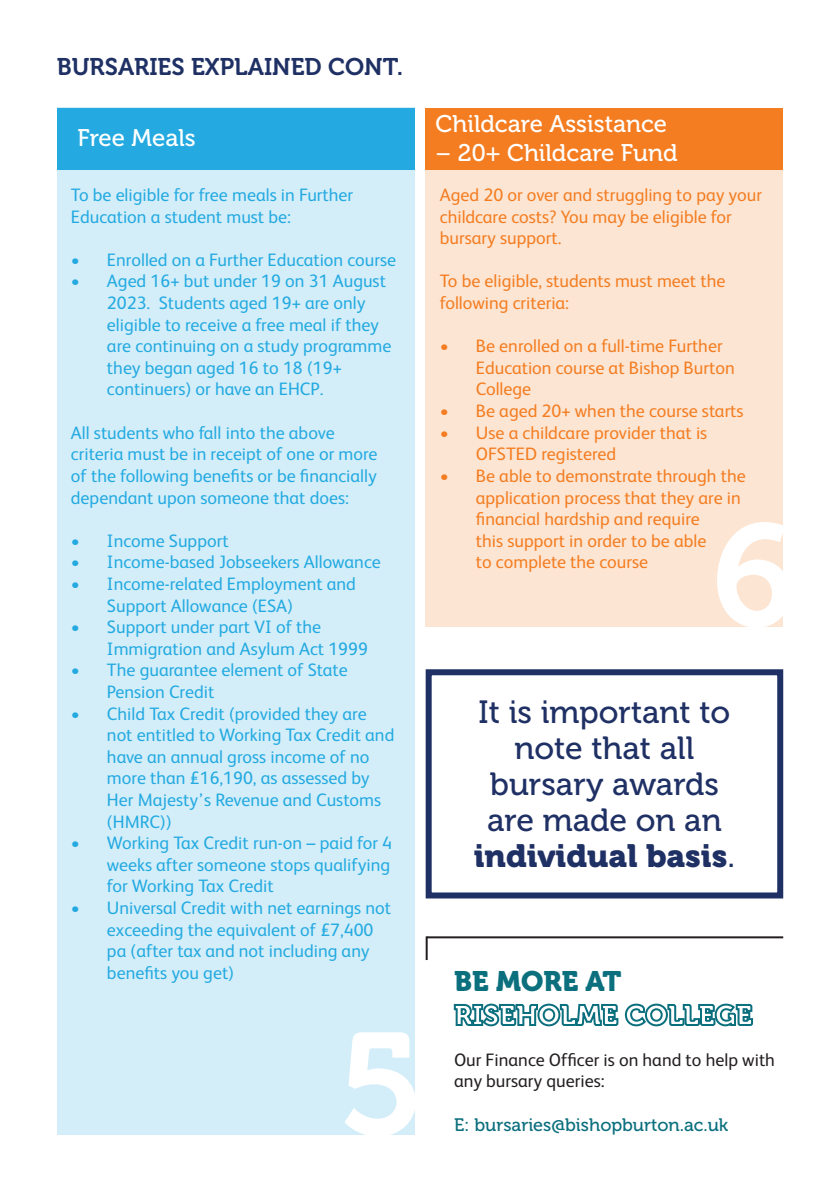
<style>
.page{position:relative;width:840px;height:1191px;background:#fff}
.page>*{position:absolute;margin:0;border:0;box-sizing:border-box;transform-origin:0 0}
.t1{font:144px "Museo 700";color:#fff}
.t2{font:32px/36px "Museo 500";color:#1f3064;text-align:center}
.t3{font:32px "Museo 900";color:#1f3064}
.t4{font:28px/33.6px "Museo 900";color:#0b6f7d}
.t5{font:24px "Museo 500";color:#fff}
.t6{font:24px "Museo 700";color:#1f3064}
.t7{font:18px/21.6px "FS Albert";color:#24aae1}
.t8{font:18px/21.6px "FS Albert";color:#f47d21}
.t9{font:18px/21.6px "FS Albert";color:#231f20}
.t10{font:18px "Museo 500";color:#0b6f7d}
.s1{font-family:"Museo 500"}
</style>
<div class="page">
<div style="left:425px;top:669px;width:357px;height:229px;border:6px solid #1f3064"></div>
<div style="left:57px;top:107px;width:357px;height:1027px;background:#d4eef9"></div>
<div style="left:425px;top:109px;width:357px;height:518px;background:#fce5d3"></div>
<div style="left:57px;top:109px;width:357px;height:61px;background:#24aae1"></div>
<div style="left:425px;top:109px;width:357px;height:61px;background:#f47d21"></div>
<hr style="left:426px;top:936px;width:356px;height:2px;background:#231f20">
<hr style="left:425px;top:936px;width:2px;height:24px;background:#231f20">
<p class="t6" style="left:57px;top:53px;width:347px">BURSARIES EXPLAINED CONT.</p>
<p class="t5" style="left:77px;top:125px;width:120px">Free Meals</p>
<p class="t7" style="left:71px;top:183px;width:284px">To be eligible for free meals in Further<br>Education a student must be:</p>
<p class="t7" style="left:71px;top:248px;width:326px">• Enrolled on a Further Education course</p>
<p class="t7" style="left:107px;top:269px;width:286px;text-indent:-36px">• Aged 16+ but under 19 on 31 August<br>2023. Students aged 19+ are only eligible to receive a free meal if they are continuing on a study programme they began aged 16 to 18 (19+ continuers) or have an EHCP.</p>
<p class="t7" style="left:71px;top:421px;width:308px">All students who fall into the above criteria must be in receipt of one or more of the following benefits or be financially dependant upon someone that does:</p>
<p class="t7" style="left:71px;top:529px;width:159px">• Income Support</p>
<p class="t7" style="left:71px;top:550px;width:311px">• Income-based Jobseekers Allowance</p>
<p class="t7" style="left:107px;top:572px;width:250px;text-indent:-36px">• Income-related Employment and<br>Support Allowance (ESA)</p>
<p class="t7" style="left:107px;top:615px;width:262px;text-indent:-36px">• Support under part VI of the<br>Immigration and Asylum Act 1999</p>
<p class="t7" style="left:107px;top:658px;width:242px;text-indent:-36px">• The guarantee element of State<br>Pension Credit</p>
<p class="t7" style="left:107px;top:701px;width:289px;text-indent:-36px">• Child Tax Credit (provided they are not entitled to Working Tax Credit and have an annual gross income of no more than £16,190, as assessed by<br>Her Majesty’s Revenue and Customs (HMRC))</p>
<p class="t7" style="left:107px;top:831px;width:286px;text-align:justify;text-indent:-36px">• Working Tax Credit run-on – paid for 4 weeks after someone stops qualifying for Working Tax Credit</p>
<p class="t7" style="left:107px;top:896px;width:285px;text-indent:-36px">• Universal Credit with net earnings not exceeding the equivalent of £7,400 pa (after tax and not including any benefits you get)</p>
<p class="t1" style="left:337px;top:1004px;width:87px">5</p>
<p class="t5" style="left:435px;top:110px;width:233px">Childcare Assistance</p>
<p class="t5" style="left:435px;top:139px;width:243px">– 20+ Childcare Fund</p>
<p class="t8" style="left:439px;top:183px;width:323px">Aged 20 or over and struggling to pay your childcare costs? You may be eligible for bursary support.</p>
<p class="t8" style="left:439px;top:269px;width:287px">To be eligible, students must meet the following criteria:</p>
<p class="t8" style="left:475px;top:334px;width:260px;text-indent:-36px">• Be enrolled on a full-time Further<br>Education course at Bishop Burton<br>College</p>
<p class="t8" style="left:439px;top:399px;width:305px">• Be aged 20+ when the course starts</p>
<p class="t8" style="left:475px;top:421px;width:233px;text-indent:-36px">• Use a childcare provider that is<br>OFSTED registered</p>
<p class="t8" style="left:475px;top:464px;width:271px;text-indent:-36px">• Be able to demonstrate through the application process that they are in financial hardship and require<br>this support in order to be able<br>to complete the course</p>
<p class="t1" style="left:711px;top:496px;width:84px">6</p>
<p class="t2" style="left:478px;top:694px;width:253px">It is important to note that all bursary awards are made on an</p>
<p class="t3" style="left:473px;top:837px;width:263px">individual basis<span class="s1">.</span></p>
<p class="t4" style="left:454px;top:965px;width:300px">BE MORE AT<br>RISEHOLME COLLEGE</p>
<p class="t9" style="left:454px;top:1048px;width:322px">Our Finance Officer is on hand to help with any bursary queries:</p>
<p class="t10" style="left:454px;top:1114px;width:276px">E: bursaries@bishopburton.ac.uk</p>
</div>
